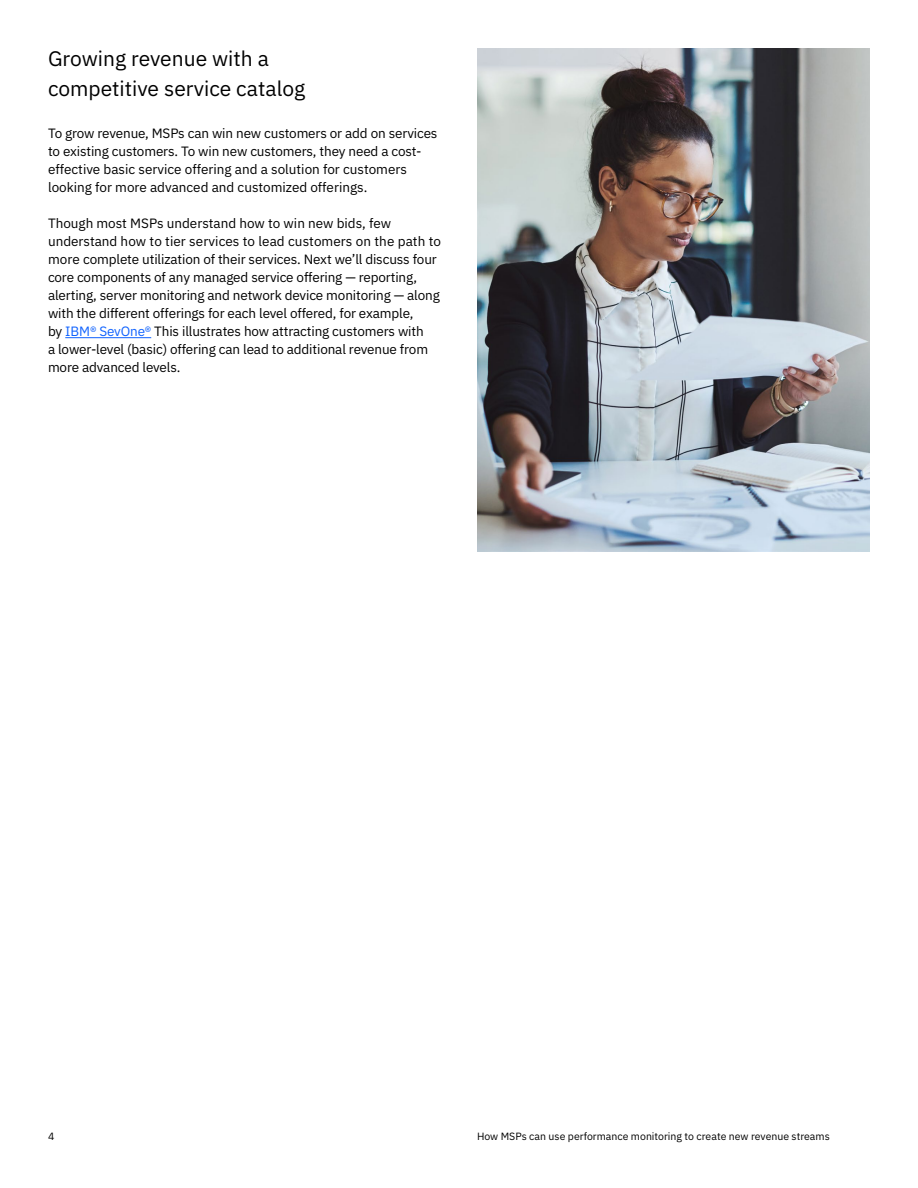
<style>
.page{position:relative;width:918px;height:1188px;background:#fff}
.page>*{position:absolute;margin:0;border:0;box-sizing:border-box;transform-origin:0 0}
.t1{font:21px/30px "IBM Plex Sans";color:#000}
.t2{font:13.5px/18px "IBM Plex Sans";letter-spacing:-.01em;color:#000}
.t3{font:10.5px "IBM Plex Sans";color:#000}
.s1{color:#0f62fe}
</style>
<div class="page">
<hr style="left:65px;top:337px;width:86px;height:1px;background:#0f62fe">
<img style="left:477px;top:48px;width:393px;height:504px">
<p class="t1" style="left:48px;top:42px;width:259px">Growing revenue with a competitive service catalog</p>
<p class="t2" style="left:48px;top:123px;width:391px">To grow revenue, MSPs can win new customers or add on services to existing customers. To win new customers, they need a cost&shy;effective basic service offering and a solution for customers looking for more advanced and customized offerings.</p>
<p class="t2" style="left:48px;top:213px;width:395px">Though most MSPs understand how to win new bids, few understand how to tier services to lead customers on the path to more complete utilization of their services. Next we’ll discuss four core components of any managed service offering — reporting, alerting, server monitoring and network device monitoring — along with the different offerings for each level offered, for example,<br>by <span class="s1">IBM® SevOne®</span> This illustrates how attracting customers with<br>a lower-level (basic) offering can lead to additional revenue from more advanced levels.</p>
<p class="t3" style="left:48px;top:1128px;width:8px">4</p>
<p class="t3" style="left:477px;top:1128px;width:354px">How MSPs can use performance monitoring to create new revenue streams</p>
</div>
